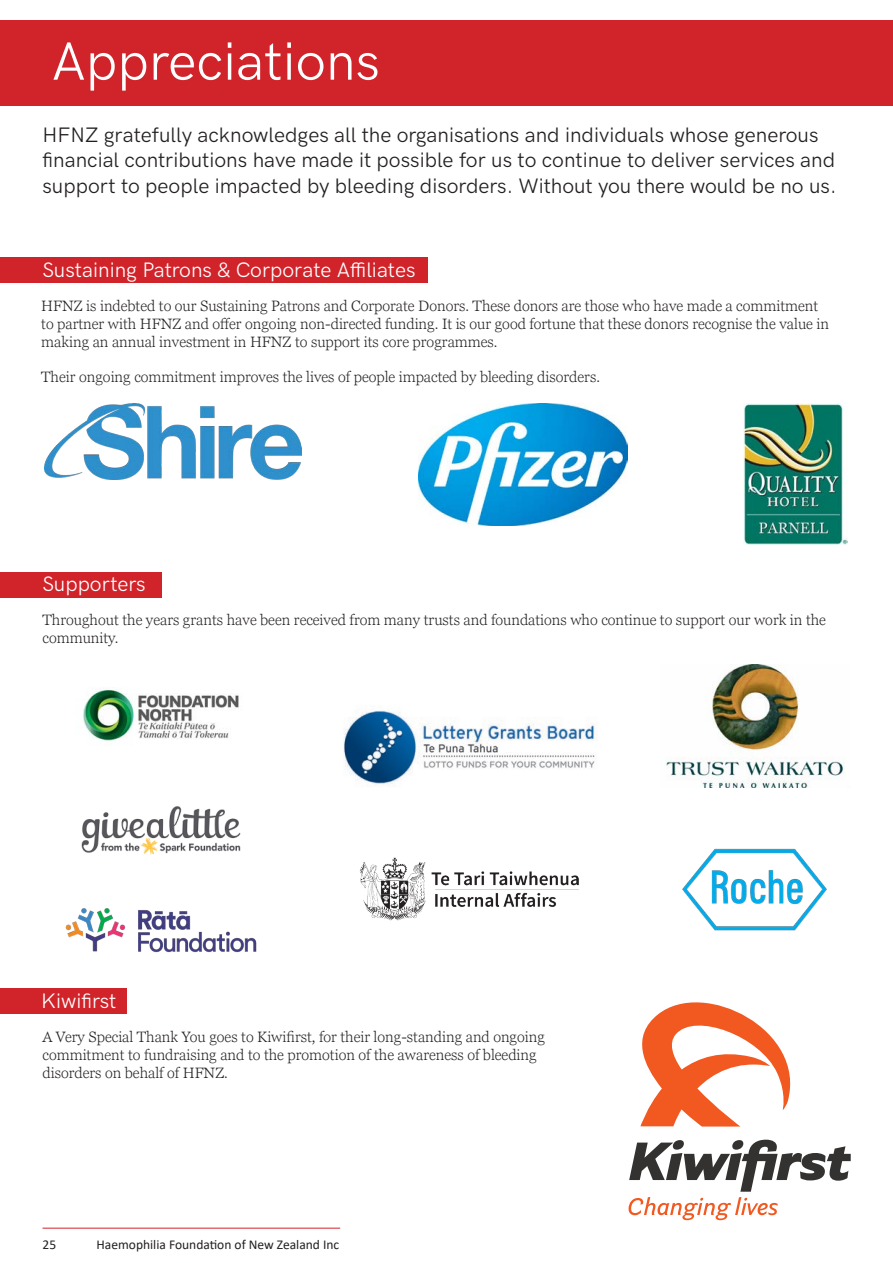
<style>
.page{position:relative;width:893px;height:1263px;background:#fff}
.page>*{position:absolute;margin:0;border:0;box-sizing:border-box;transform-origin:0 0}
.t1{font:54px "HK Grotesk";color:#fff}
.t2{font:21px/25.2px "HK Grotesk";color:#231f20}
.t3{font:21px "HK Grotesk";color:#fff}
.t4{font:300 15px/18px "Georgia Pro";color:#231f20}
.t5{font:13.5px "Calibri";color:#231f20}
</style>
<div class="page">
<hr style="left:43px;top:1228px;width:297px;height:1px;background:#d1232a">
<div style="left:0;top:989px;width:126px;height:25px;background:#d1232a"></div>
<div style="left:0;top:572px;width:161px;height:25px;background:#d1232a"></div>
<div style="left:0;top:257px;width:427px;height:26px;background:#d1232a"></div>
<div style="left:0;top:20px;width:893px;height:85px;background:#d1232a"></div>
<svg style="left:640px;top:1002px;width:151px;height:124px"></svg>
<svg style="left:629px;top:1140px;width:222px;height:80px"></svg>
<img style="left:418px;top:403px;width:209px;height:122px">
<img style="left:45px;top:403px;width:257px;height:76px">
<img style="left:744px;top:403px;width:103px;height:141px">
<img style="left:343px;top:710px;width:253px;height:77px">
<img style="left:666px;top:665px;width:179px;height:122px">
<img style="left:83px;top:689px;width:156px;height:52px">
<img style="left:65px;top:908px;width:192px;height:45px">
<img style="left:81px;top:806px;width:160px;height:49px">
<img style="left:682px;top:848px;width:145px;height:83px">
<img style="left:360px;top:857px;width:219px;height:64px">
<p class="t1" style="left:52px;top:21px;width:330px">Appreciations</p>
<p class="t2" style="left:43px;top:121px;width:795px">HFNZ gratefully acknowledges all the organisations and individuals whose generous financial contributions have made it possible for us to continue to deliver services and support to people impacted by bleeding disorders. Without you there would be no us.</p>
<p class="t3" style="left:43px;top:254px;width:374px">Sustaining Patrons &amp; Corporate Affiliates</p>
<p class="t4" style="left:41px;top:297px;width:789px">HFNZ is indebted to our Sustaining Patrons and Corporate Donors. These donors are those who have made a commitment to partner with HFNZ and offer ongoing non-directed funding. It is our good fortune that these donors recognise the value in making an annual investment in HFNZ to support its core programmes.</p>
<p class="t4" style="left:41px;top:368px;width:560px">Their ongoing commitment improves the lives of people impacted by bleeding disorders.</p>
<p class="t3" style="left:43px;top:568px;width:105px">Supporters</p>
<p class="t4" style="left:43px;top:612px;width:785px">Throughout the years grants have been received from many trusts and foundations who continue to support our work in the community.</p>
<p class="t3" style="left:41px;top:985px;width:77px">Kiwifirst</p>
<p class="t4" style="left:43px;top:1029px;width:504px">A Very Special Thank You goes to Kiwifirst, for their long-standing and ongoing commitment to fundraising and to the promotion of the awareness of bleeding disorders on behalf of HFNZ.</p>
<p class="t5" style="left:43px;top:1235px;width:15px">25</p>
<p class="t5" style="left:97px;top:1235px;width:244px">Haemophilia Foundation of New Zealand Inc</p>
</div>
